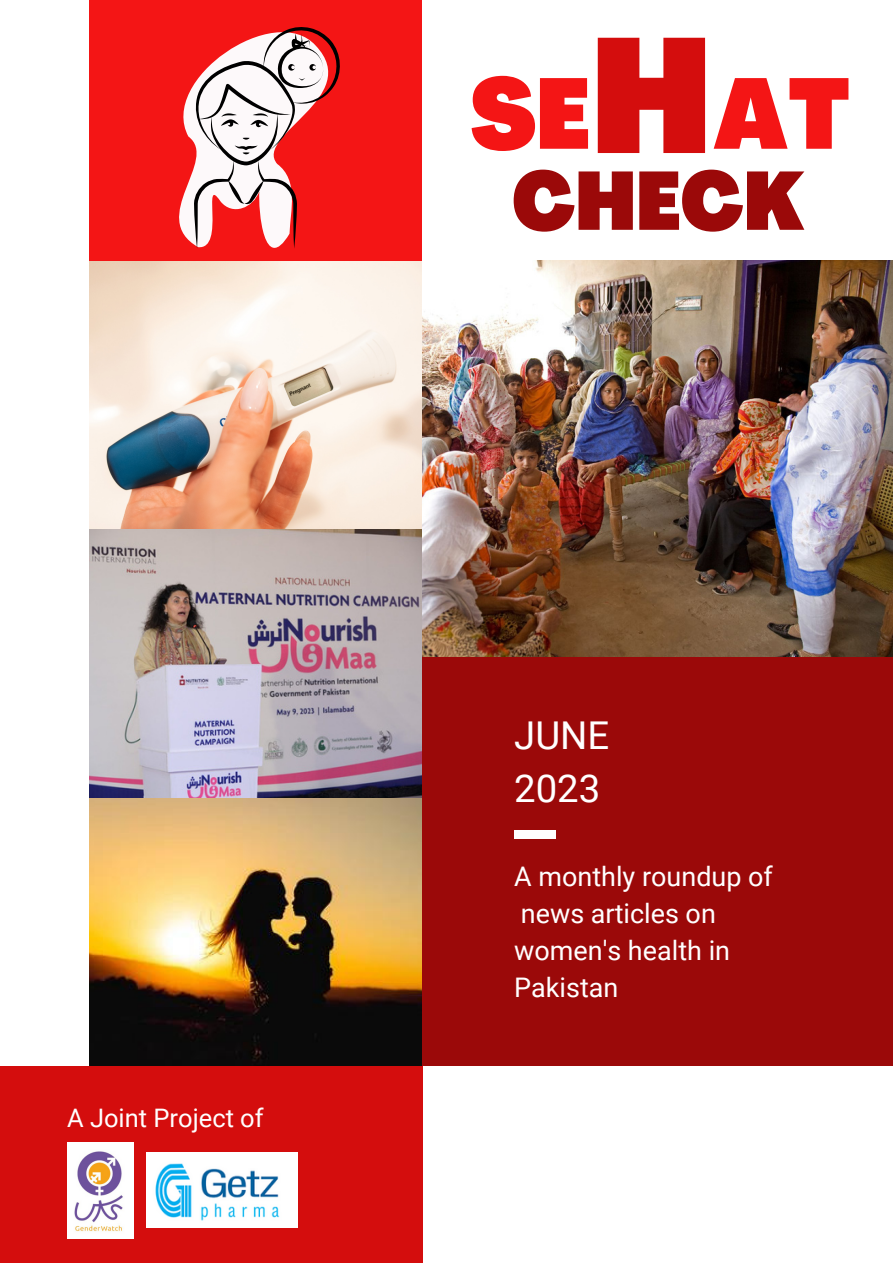
<style>
.page{position:relative;width:893px;height:1264px;background:#fff}
.page>*{position:absolute;margin:0;border:0;box-sizing:border-box;transform-origin:0 0}
.t1{font:900 condensed 160.05px "Agrandir";color:#d40d0d}
.t2{font:900 condensed 98.1px "Agrandir";color:#f41515}
.t3{font:900 condensed 81px "Agrandir";color:#9b0909}
.t4{font:38.25px "Roboto";color:#fff}
.t5{font:27px/37px "Roboto";color:#fff}
.t6{font:25.5px "Roboto";color:#fff}
</style>
<div class="page">
<img style="left:89px;top:260px;width:333px;height:805px">
<div style="left:422px;top:656px;width:470px;height:409px;background:#9b0909"></div>
<div style="left:89px;top:0;width:333px;height:260px;background:#f41515"></div>
<div style="left:0;top:1066px;width:422px;height:196px;background:#d40d0d"></div>
<div style="left:514px;top:830px;width:41px;height:9px;background:#fff"></div>
<svg style="left:146px;top:84px;width:218px;height:192px"></svg>
<svg style="left:194px;top:27px;width:146px;height:222px"></svg>
<img style="left:422px;top:260px;width:470px;height:396px">
<img style="left:146px;top:1152px;width:151px;height:75px">
<img style="left:67px;top:1142px;width:66px;height:95px">
<p class="t6" style="left:67px;top:1103px;width:198px">A Joint Project of</p>
<p class="t1" style="left:591px;top:33px;width:122px">H</p>
<p class="t3" style="left:512px;top:169px;width:294px">CHECK</p>
<p class="t2" style="left:470px;top:75px;width:121px">SE</p>
<p class="t2" style="left:713px;top:75px;width:138px">AT</p>
<p class="t4" style="left:514px;top:713px;width:97px">JUNE</p>
<p class="t4" style="left:514px;top:766px;width:88px">2023</p>
<p class="t5" style="left:514px;top:857px;width:260px">A monthly roundup of news articles on women's health in<br>Pakistan</p>
</div>
